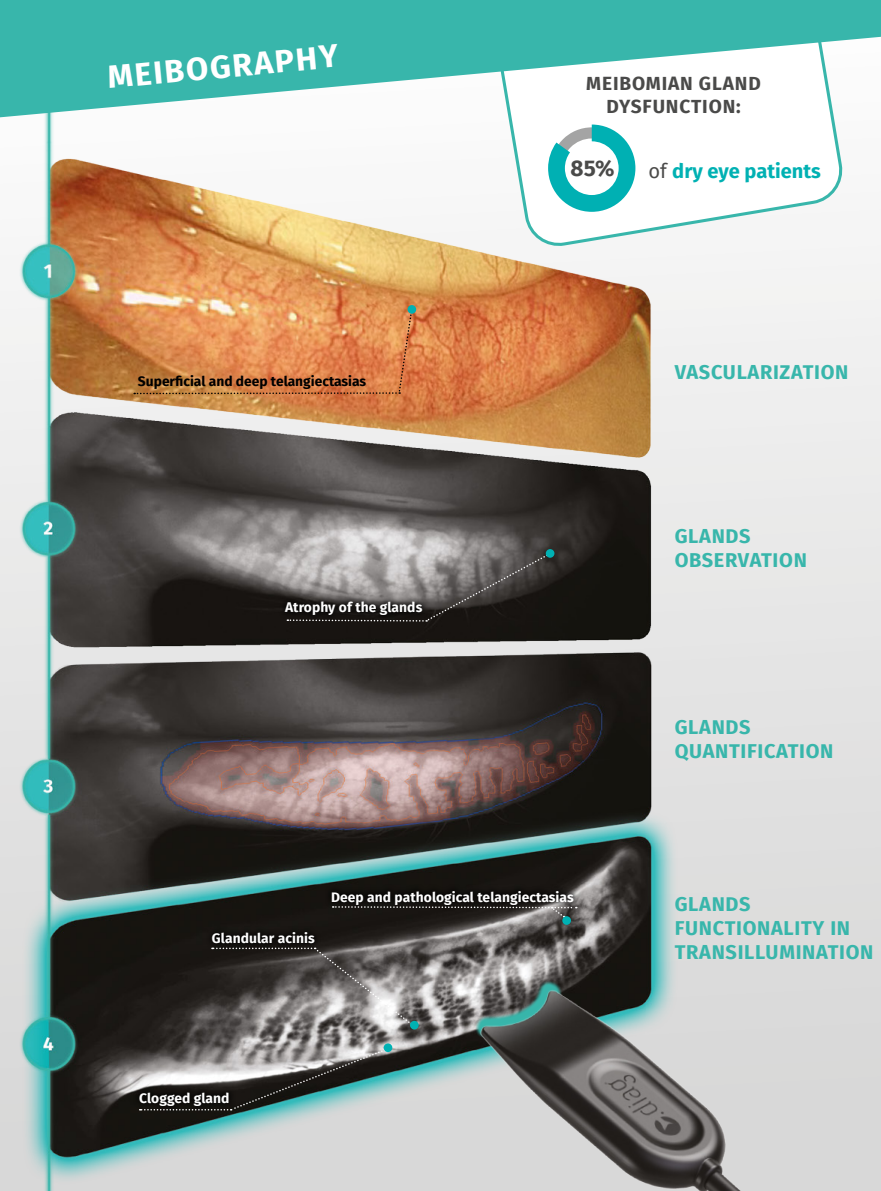
<style>
.page{position:relative;width:881px;height:1191px;background:#fff}
.page>*{position:absolute;margin:0;border:0;box-sizing:border-box;transform-origin:0 0}
.t1{font:700 32.25px "Fira Sans";color:#fff}
.t2{font:700 22.5px "Fira Sans";color:#4a4a49}
.t3{font:700 20.1px "Fira Sans";color:#00b1b3}
.t4{font:700 19.95px/24px "Fira Sans";letter-spacing:.035em;color:#38b6ab}
.t5{font:700 19.05px/22.8px "Fira Sans";letter-spacing:.045em;color:#4a4a49;text-align:center}
.t6{font:700 13.8px "Fira Sans";letter-spacing:.005em;color:#fff}
.t7{font:700 13.8px "Fira Sans";color:#000}
.s1{font-weight:400;color:#4a4a49}
</style>
<div class="page">
<img style="left:0;top:117px;width:880px;height:1074px">
<img style="left:455px;top:859px;width:366px;height:332px">
<svg style="left:475px;top:980px;width:87px;height:62px;background:#566865"></svg>
<div style="left:278px;top:595px;width:150px;height:27px;background:#171310"></div>
<svg style="left:133px;top:1085px;width:102px;height:27px"></svg>
<svg style="left:287px;top:553px;width:263px;height:69px;background:#676362"></svg>
<svg style="left:140px;top:1048px;width:248px;height:63px;background:#6e7876"></svg>
<div style="left:206px;top:925px;width:115px;height:25px;background:#110f0d"></div>
<svg style="left:212px;top:947px;width:200px;height:77px;background:#6c6967"></svg>
<div style="left:410px;top:1020px;width:8px;height:9px;background:#00b1b3;border-radius:50%"></div>
<div style="left:383px;top:1043px;width:9px;height:9px;background:#00b1b3;border-radius:50%"></div>
<svg style="left:134px;top:311px;width:278px;height:83px;background:#de8b52"></svg>
<div style="left:407px;top:305px;width:9px;height:9px;background:#00b1b3;border-radius:50%"></div>
<svg style="left:325px;top:884px;width:254px;height:27px;background:#151310"></svg>
<div style="left:562px;top:916px;width:8px;height:9px;background:#00b1b3;border-radius:50%"></div>
<svg style="left:332px;top:905px;width:244px;height:12px;background:#3a3735"></svg>
<div style="left:545px;top:549px;width:9px;height:9px;background:#00b1b3;border-radius:50%"></div>
<svg style="left:477px;top:117px;width:365px;height:130px"></svg>
<svg style="left:0;top:0;width:880px;height:117px;fill:#38b6ab"></svg>
<svg style="left:548px;top:124px;width:87px;height:88px"></svg>
<h1 class="t1" style="left:105px;top:49px;width:233px;rotate:-5deg">MEIBOGRAPHY</h1>
<p class="t7" style="left:138px;top:370px;width:230px">Superficial and deep telangiectasias</p>
<p class="t6" style="left:285px;top:596px;width:139px">Atrophy of the glands</p>
<p class="t5" style="left:586px;top:71px;width:176px">MEIBOMIAN GLAND<br>DYSFUNCTION:</p>
<p class="t2" style="left:570px;top:149px;width:46px">85%</p>
<p class="t3" style="left:648px;top:154px;width:174px"><span class="s1">of</span> dry eye patients</p>
<p class="t4" style="left:674px;top:359px;width:175px">VASCULARIZATION</p>
<p class="t4" style="left:674px;top:523px;width:134px">GLANDS<br>OBSERVATION</p>
<p class="t4" style="left:674px;top:713px;width:160px">GLANDS<br>QUANTIFICATION</p>
<p class="t6" style="left:212px;top:927px;width:104px">Glandular acinis</p>
<p class="t6" style="left:331px;top:885px;width:244px">Deep and pathological telangiectasias</p>
<p class="t6" style="left:139px;top:1086px;width:92px">Clogged gland</p>
<p class="t4" style="left:674px;top:890px;width:200px">GLANDS<br>FUNCTIONALITY IN<br>TRANSILLUMINATION</p>
</div>
